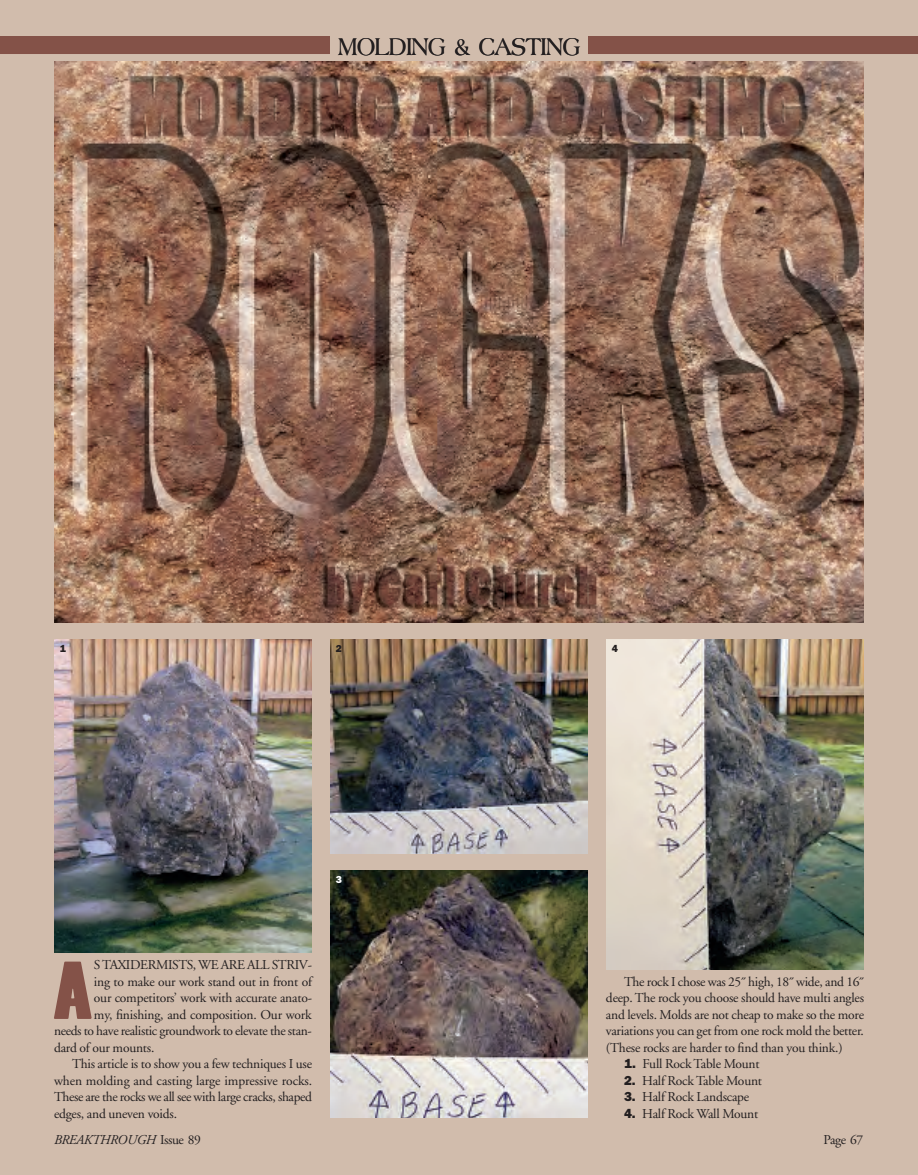
<style>
.page{position:relative;width:918px;height:1175px;background:#fff}
.page>*{position:absolute;margin:0;border:0;box-sizing:border-box;transform-origin:0 0}
.t1{font:76.35px "Poplar";color:#845248}
.t2{font:25.5px "Americana BT";letter-spacing:-.03em;color:#231f20;scale:.9 1}
.t3{font:13.5px/16.5px "Adobe Garamond";letter-spacing:-.015em;color:#231f20;text-align:justify}
.t4{font:italic 13.5px "Adobe Garamond";letter-spacing:-.025em;color:#231f20}
.t5{font:800 10.5px "Franklin Gothic H";color:#231f20}
.t6{font:800 10.5px "Franklin Gothic H";color:#fff}
.s1{font-family:"Franklin Gothic H";font-weight:800}
.s2{font-style:normal}
</style>
<div class="page">
<div style="left:0;top:0;width:918px;height:1174px;background:#d1bcac"></div>
<div style="left:0;top:36px;width:330px;height:18px;background:#845248"></div>
<div style="left:588px;top:36px;width:330px;height:18px;background:#845248"></div>
<img style="left:54px;top:639px;width:258px;height:313px">
<img style="left:330px;top:639px;width:258px;height:215px">
<img style="left:606px;top:639px;width:258px;height:330px">
<img style="left:330px;top:870px;width:258px;height:248px">
<img style="left:54px;top:62px;width:810px;height:560px">
<h2 class="t2" style="left:338px;top:36px;width:270px">MOLDING &amp; CASTING</h2>
<p class="t5" style="left:60px;top:642px;width:8px">1</p>
<p class="t5" style="left:336px;top:642px;width:8px">2</p>
<p class="t5" style="left:612px;top:642px;width:8px">4</p>
<p class="t6" style="left:336px;top:873px;width:8px">3</p>
<h1 class="t1" style="left:54px;top:960px;width:39px">A</h1>
<p class="t3" style="left:94px;top:958px;width:220px">S TAXIDERMISTS, WE ARE ALL STRIV-</p>
<p class="t3" style="left:94px;top:974px;width:220px">ing to make our work stand out in front of</p>
<p class="t3" style="left:94px;top:991px;width:220px">our competitors’ work with accurate anato-</p>
<p class="t3" style="left:94px;top:1007px;width:219px">my, finishing, and composition. Our work</p>
<p class="t3" style="left:54px;top:1024px;width:259px">needs to have realistic groundwork to elevate the stan-</p>
<p class="t3" style="left:54px;top:1040px;width:102px">dard of our mounts.</p>
<p class="t3" style="left:72px;top:1057px;width:242px">This article is to show you a few techniques I use</p>
<p class="t3" style="left:54px;top:1073px;width:260px">when molding and casting large impressive rocks.</p>
<p class="t3" style="left:54px;top:1090px;width:259px">These are the rocks we all see with large cracks, shaped</p>
<p class="t3" style="left:54px;top:1106px;width:125px">edges, and uneven voids.</p>
<p class="t3" style="left:606px;top:974px;width:260px;text-indent:18px">The rock I chose was 25˝ high, 18˝ wide, and 16˝ deep. The rock you choose should have multi angles and levels. Molds are not cheap to make so the more variations you can get from one rock mold the better. (These rocks are harder to find than you think.)</p>
<p class="t3" style="left:624px;top:1057px;width:137px"><span class="s1">1.</span> Full Rock Table Mount</p>
<p class="t3" style="left:624px;top:1073px;width:140px"><span class="s1">2.</span> Half Rock Table Mount</p>
<p class="t3" style="left:624px;top:1090px;width:127px"><span class="s1">3.</span> Half Rock Landscape</p>
<p class="t3" style="left:624px;top:1106px;width:136px"><span class="s1">4.</span> Half Rock Wall Mount</p>
<p class="t4" style="left:54px;top:1134px;width:148px">BREAKTHROUGH <span class="s2">Issue 89</span></p>
<p class="t3" style="left:824px;top:1132px;width:41px">Page 67</p>
</div>
